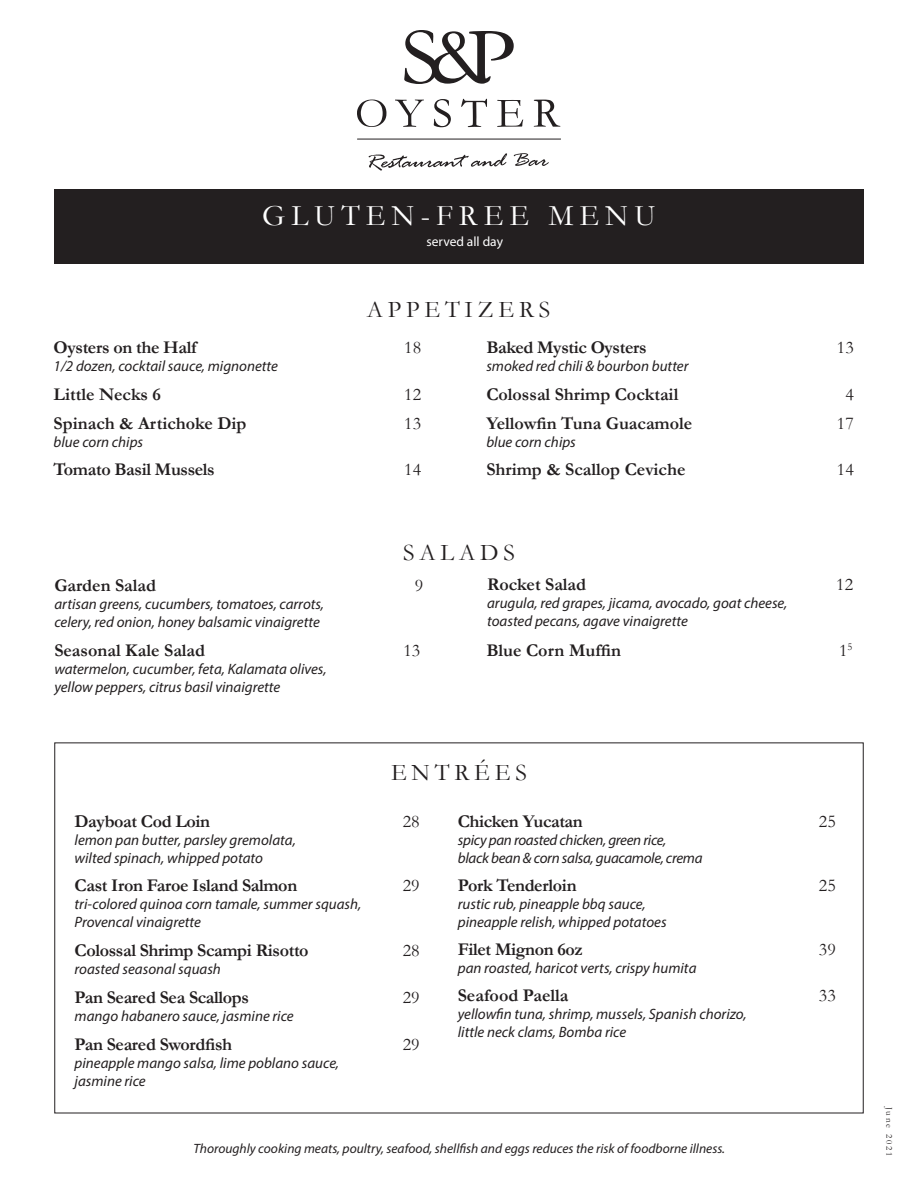
<style>
.page{position:relative;width:918px;height:1188px;background:#fff}
.page>*{position:absolute;margin:0;border:0;box-sizing:border-box;transform-origin:0 0}
.t1{font:30px "Garamond";letter-spacing:.2em;color:#fff}
.t2{font:24px "Garamond";letter-spacing:.2em;color:#231f20}
.t3{font:700 18px "Garamond";letter-spacing:-.02em;color:#231f20}
.t4{font:700 18px "Garamond";color:#231f20}
.t5{font:18px "Garamond";color:#231f20}
.t6{font:italic 15px/18px "Myriad Pro";color:#231f20}
.t7{font:italic 15px/18px "Myriad Pro";letter-spacing:-.02em;color:#231f20}
.t8{font:italic 13.5px "Myriad Pro";color:#231f20}
.t9{font:13.5px "Myriad Pro";color:#fff}
.t10{font:9px "Garamond";letter-spacing:.2em;color:#231f20}
</style>
<div class="page">
<div style="left:54px;top:189px;width:810px;height:74px;background:#231f20"></div>
<svg style="left:404px;top:30px;width:110px;height:54px"></svg>
<svg style="left:369px;top:153px;width:138px;height:18px"></svg>
<svg style="left:514px;top:153px;width:35px;height:13px"></svg>
<svg style="left:357px;top:100px;width:29px;height:27px"></svg>
<svg style="left:395px;top:100px;width:29px;height:27px"></svg>
<svg style="left:434px;top:99px;width:17px;height:28px"></svg>
<svg style="left:461px;top:99px;width:26px;height:28px"></svg>
<svg style="left:497px;top:100px;width:26px;height:27px"></svg>
<svg style="left:534px;top:100px;width:26px;height:27px"></svg>
<hr style="left:357px;top:139px;width:204px;height:1px;background:#231f20">
<h1 class="t1" style="left:262px;top:195px;width:395px">GLUTEN-FREE MENU</h1>
<p class="t9" style="left:426px;top:234px;width:78px">served all day</p>
<h2 class="t2" style="left:367px;top:293px;width:185px">APPETIZERS</h2>
<p class="t3" style="left:54px;top:335px;width:144px">Oysters on the Half</p>
<p class="t5" style="left:404px;top:335px;width:18px">18</p>
<p class="t6" style="left:54px;top:357px;width:226px">1/2 dozen, cocktail sauce, mignonette</p>
<p class="t4" style="left:54px;top:382px;width:109px">Little Necks 6</p>
<p class="t5" style="left:404px;top:382px;width:18px">12</p>
<p class="t4" style="left:54px;top:411px;width:194px">Spinach &amp; Artichoke Dip</p>
<p class="t5" style="left:404px;top:411px;width:18px">13</p>
<p class="t6" style="left:54px;top:432px;width:91px">blue corn chips</p>
<p class="t3" style="left:54px;top:457px;width:163px">Tomato Basil Mussels</p>
<p class="t5" style="left:404px;top:458px;width:18px">14</p>
<p class="t3" style="left:486px;top:335px;width:162px">Baked Mystic Oysters</p>
<p class="t5" style="left:837px;top:335px;width:18px">13</p>
<p class="t6" style="left:486px;top:357px;width:204px">smoked red chili &amp; bourbon butter</p>
<p class="t4" style="left:486px;top:382px;width:193px">Colossal Shrimp Cocktail</p>
<p class="t5" style="left:845px;top:382px;width:10px">4</p>
<p class="t4" style="left:486px;top:411px;width:207px">Yellowfin Tuna Guacamole</p>
<p class="t5" style="left:837px;top:411px;width:18px">17</p>
<p class="t6" style="left:486px;top:432px;width:91px">blue corn chips</p>
<p class="t4" style="left:486px;top:457px;width:201px">Shrimp &amp; Scallop Ceviche</p>
<p class="t5" style="left:837px;top:458px;width:18px">14</p>
<h2 class="t2" style="left:403px;top:536px;width:113px">SALADS</h2>
<p class="t4" style="left:54px;top:573px;width:103px">Garden Salad</p>
<p class="t5" style="left:415px;top:573px;width:10px">9</p>
<p class="t6" style="left:54px;top:595px;width:271px">artisan greens, cucumbers, tomatoes, carrots, celery, red onion, honey balsamic vinaigrette</p>
<p class="t4" style="left:54px;top:638px;width:152px">Seasonal Kale Salad</p>
<p class="t5" style="left:404px;top:638px;width:18px">13</p>
<p class="t6" style="left:54px;top:660px;width:274px">watermelon, cucumber, feta, Kalamata olives, yellow peppers, citrus basil vinaigrette</p>
<p class="t4" style="left:487px;top:572px;width:101px">Rocket Salad</p>
<p class="t5" style="left:836px;top:572px;width:18px">12</p>
<p class="t6" style="left:487px;top:593px;width:302px">arugula, red grapes, jicama, avocado, goat cheese, toasted pecans, agave vinaigrette</p>
<p class="t4" style="left:486px;top:638px;width:136px">Blue Corn Muffin</p>
<p class="t5" style="left:839px;top:638px;width:15px">1<sup>5</sup></p>
<h2 class="t2" style="left:391px;top:757px;width:137px">ENTRÉES</h2>
<p class="t3" style="left:75px;top:809px;width:137px">Dayboat Cod Loin</p>
<p class="t5" style="left:403px;top:809px;width:18px">28</p>
<p class="t6" style="left:75px;top:830px;width:223px">lemon pan butter, parsley gremolata, wilted spinach, whipped potato</p>
<p class="t3" style="left:75px;top:873px;width:224px">Cast Iron Faroe Island Salmon</p>
<p class="t5" style="left:403px;top:874px;width:18px">29</p>
<p class="t6" style="left:75px;top:895px;width:288px">tri-colored quinoa corn tamale, summer squash,<br>Provencal vinaigrette</p>
<p class="t3" style="left:75px;top:938px;width:236px">Colossal Shrimp Scampi Risotto</p>
<p class="t5" style="left:403px;top:938px;width:18px">28</p>
<p class="t6" style="left:75px;top:960px;width:148px">roasted seasonal squash</p>
<p class="t3" style="left:75px;top:985px;width:176px">Pan Seared Sea Scallops</p>
<p class="t5" style="left:403px;top:985px;width:18px">29</p>
<p class="t6" style="left:75px;top:1007px;width:221px">mango habanero sauce, jasmine rice</p>
<p class="t3" style="left:75px;top:1032px;width:159px">Pan Seared Swordfish</p>
<p class="t5" style="left:403px;top:1032px;width:18px">29</p>
<p class="t6" style="left:75px;top:1053px;width:266px">pineapple mango salsa, lime poblano sauce, jasmine rice</p>
<p class="t3" style="left:458px;top:809px;width:127px">Chicken Yucatan</p>
<p class="t5" style="left:819px;top:809px;width:18px">25</p>
<p class="t7" style="left:458px;top:830px;width:246px">spicy pan roasted chicken, green rice,<br>black bean &amp; corn salsa, guacamole, crema</p>
<p class="t3" style="left:458px;top:873px;width:120px">Pork Tenderloin</p>
<p class="t5" style="left:819px;top:873px;width:18px">25</p>
<p class="t6" style="left:458px;top:895px;width:210px">rustic rub, pineapple bbq sauce, pineapple relish, whipped potatoes</p>
<p class="t3" style="left:458px;top:937px;width:127px">Filet Mignon 6oz</p>
<p class="t5" style="left:819px;top:937px;width:18px">39</p>
<p class="t6" style="left:458px;top:959px;width:240px">pan roasted, haricot verts, crispy humita</p>
<p class="t4" style="left:458px;top:984px;width:112px">Seafood Paella</p>
<p class="t5" style="left:819px;top:984px;width:18px">33</p>
<p class="t6" style="left:458px;top:1005px;width:290px">yellowfin tuna, shrimp, mussels, Spanish chorizo, little neck clams, Bomba rice</p>
<p class="t8" style="left:194px;top:1141px;width:533px">Thoroughly cooking meats, poultry, seafood, shellfish and eggs reduces the risk of foodborne illness.</p>
<p class="t10" style="left:895px;top:1107px;width:51px;rotate:90deg">June 2021</p>
</div>
